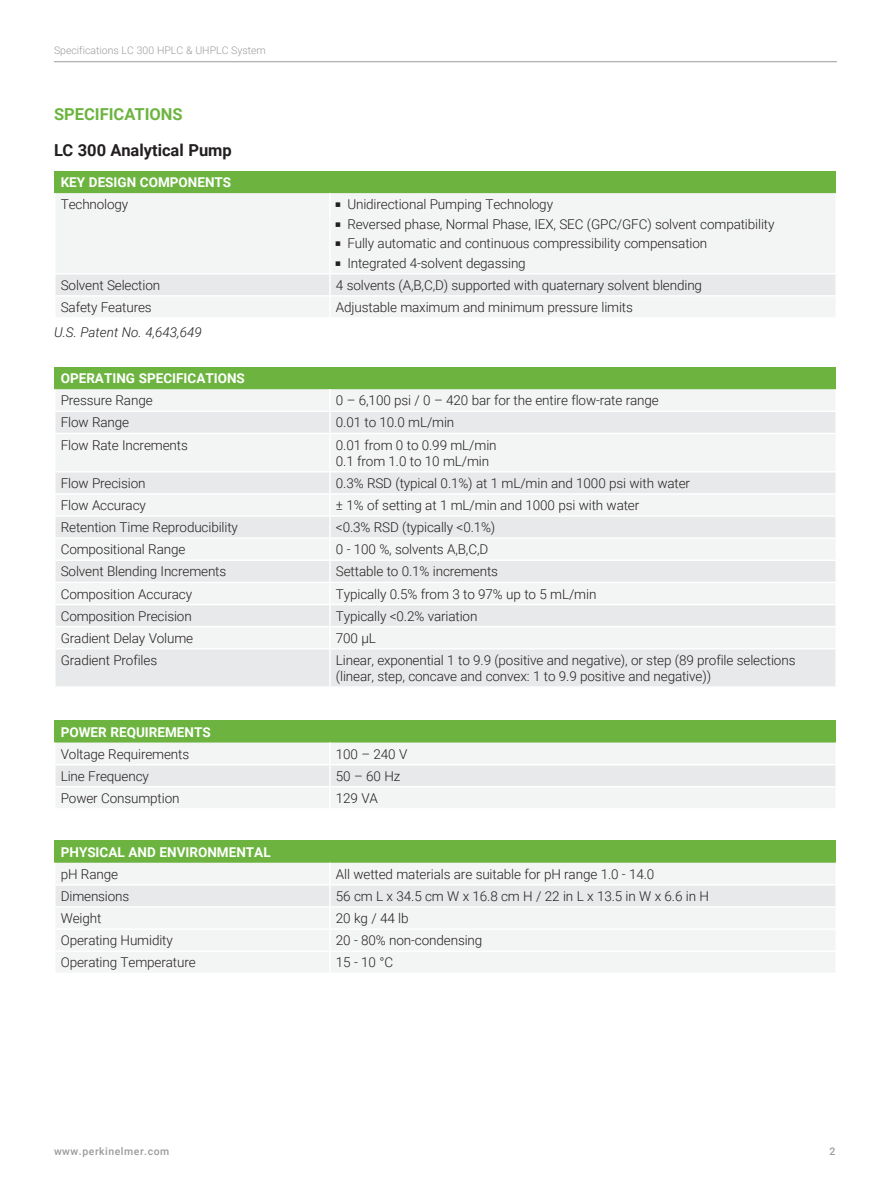
<style>
.page{position:relative;width:891px;height:1188px;background:#fff}
.page>*{position:absolute;margin:0;border:0;box-sizing:border-box;transform-origin:0 0}
.Intro_Subhead{font:700 16.5px "Roboto";color:#231f20}
.Intro_Subhead-2{font:700 16.5px "Roboto";color:#6cb43f}
.t1{font:300 13.5px/16.2px "Roboto";letter-spacing:-.01em;color:#231f20}
.t2{font:700 13.5px "Roboto";color:#fff}
.t3{font:italic 300 13.5px "Roboto";color:#231f20}
.t4{font:300 10.5px "Roboto";color:#999b9e}
.t5{font:500 10.5px "Roboto";letter-spacing:.05em;color:#999b9e}
</style>
<div class="page">
<hr style="left:54px;top:61px;width:783px;height:1px;background:#999b9e">
<div style="left:55px;top:171px;width:781px;height:22px;background:#6cb43f"></div>
<div style="left:56px;top:193px;width:780px;height:80px;background:#f3f4f4"></div>
<hr style="left:329px;top:193px;width:2px;height:80px;background:#fff">
<svg style="left:55px;top:274px;width:781px;height:43px"></svg>
<div style="left:55px;top:367px;width:781px;height:22px;background:#6cb43f"></div>
<div style="left:56px;top:389px;width:780px;height:21px;background:#f3f4f4"></div>
<svg style="left:56px;top:412px;width:780px;height:274px;fill:#e8e9ea"></svg>
<hr style="left:329px;top:389px;width:2px;height:22px;background:#fff">
<hr style="left:329px;top:412px;width:2px;height:21px;background:#fff">
<hr style="left:54px;top:433px;width:276px;height:1px;background:#fff">
<hr style="left:330px;top:433px;width:507px;height:1px;background:#fff">
<hr style="left:329px;top:434px;width:2px;height:37px;background:#fff">
<hr style="left:54px;top:471px;width:276px;height:2px;background:#fff">
<hr style="left:330px;top:471px;width:507px;height:2px;background:#fff">
<hr style="left:329px;top:473px;width:2px;height:20px;background:#fff">
<hr style="left:54px;top:493px;width:276px;height:2px;background:#fff">
<hr style="left:330px;top:493px;width:507px;height:2px;background:#fff">
<hr style="left:329px;top:495px;width:2px;height:20px;background:#fff">
<hr style="left:54px;top:515px;width:276px;height:2px;background:#fff">
<hr style="left:330px;top:515px;width:507px;height:2px;background:#fff">
<hr style="left:329px;top:517px;width:2px;height:20px;background:#fff">
<hr style="left:54px;top:537px;width:276px;height:2px;background:#fff">
<hr style="left:330px;top:537px;width:507px;height:2px;background:#fff">
<hr style="left:329px;top:539px;width:2px;height:21px;background:#fff">
<hr style="left:54px;top:560px;width:276px;height:1px;background:#fff">
<hr style="left:330px;top:560px;width:507px;height:1px;background:#fff">
<hr style="left:329px;top:561px;width:2px;height:21px;background:#fff">
<hr style="left:54px;top:582px;width:276px;height:1px;background:#fff">
<hr style="left:330px;top:582px;width:507px;height:1px;background:#fff">
<hr style="left:329px;top:583px;width:2px;height:21px;background:#fff">
<hr style="left:54px;top:604px;width:276px;height:1px;background:#fff">
<hr style="left:330px;top:604px;width:507px;height:1px;background:#fff">
<hr style="left:329px;top:605px;width:2px;height:21px;background:#fff">
<hr style="left:54px;top:626px;width:276px;height:1px;background:#fff">
<hr style="left:330px;top:626px;width:507px;height:1px;background:#fff">
<hr style="left:329px;top:627px;width:2px;height:21px;background:#fff">
<hr style="left:54px;top:648px;width:276px;height:2px;background:#fff">
<hr style="left:330px;top:648px;width:507px;height:2px;background:#fff">
<hr style="left:329px;top:650px;width:2px;height:36px;background:#fff">
<div style="left:55px;top:720px;width:781px;height:23px;background:#6cb43f"></div>
<svg style="left:55px;top:743px;width:781px;height:65px"></svg>
<div style="left:55px;top:841px;width:781px;height:22px;background:#6cb43f"></div>
<svg style="left:55px;top:863px;width:781px;height:109px"></svg>
<svg style="left:336px;top:203px;width:4px;height:4px"></svg>
<svg style="left:336px;top:222px;width:4px;height:5px"></svg>
<svg style="left:336px;top:242px;width:4px;height:4px"></svg>
<svg style="left:336px;top:261px;width:4px;height:5px"></svg>
<p class="t4" style="left:54px;top:43px;width:213px">Specifications LC 300 HPLC &amp; UHPLC System</p>
<p class="Intro_Subhead-2" style="left:54px;top:103px;width:130px">SPECIFICATIONS</p>
<p class="Intro_Subhead" style="left:54px;top:139px;width:179px">LC 300 Analytical Pump</p>
<p class="t2" style="left:61px;top:173px;width:172px">KEY DESIGN COMPONENTS</p>
<p class="t1" style="left:61px;top:196px;width:69px">Technology</p>
<p class="t1" style="left:347px;top:196px;width:207px">Unidirectional Pumping Technology</p>
<p class="t1" style="left:347px;top:214px;width:429px;line-height:19.5px">Reversed phase, Normal Phase, IEX, SEC (GPC/GFC) solvent compatibility<br>Fully automatic and continuous compressibility compensation</p>
<p class="t1" style="left:347px;top:254px;width:180px">Integrated 4-solvent degassing</p>
<p class="t1" style="left:61px;top:276px;width:101px">Solvent Selection</p>
<p class="t1" style="left:336px;top:276px;width:368px">4 solvents (A,B,C,D) supported with quaternary solvent blending</p>
<p class="t1" style="left:61px;top:299px;width:93px">Safety Features</p>
<p class="t1" style="left:336px;top:299px;width:299px">Adjustable maximum and minimum pressure limits</p>
<p class="t3" style="left:54px;top:322px;width:149px">U.S. Patent No. 4,643,649</p>
<p class="t2" style="left:61px;top:369px;width:186px">OPERATING SPECIFICATIONS</p>
<p class="t1" style="left:61px;top:392px;width:93px">Pressure Range</p>
<p class="t1" style="left:336px;top:392px;width:324px">0 – 6,100 psi / 0 – 420 bar for the entire flow-rate range</p>
<p class="t1" style="left:61px;top:414px;width:70px">Flow Range</p>
<p class="t1" style="left:336px;top:414px;width:120px">0.01 to 10.0 mL/min</p>
<p class="t1" style="left:61px;top:436px;width:129px">Flow Rate Increments</p>
<p class="t1" style="left:336px;top:436px;width:162px">0.01 from 0 to 0.99 mL/min<br>0.1 from 1.0 to 10 mL/min</p>
<p class="t1" style="left:61px;top:475px;width:86px">Flow Precision</p>
<p class="t1" style="left:336px;top:475px;width:356px">0.3% RSD (typical 0.1%) at 1 mL/min and 1000 psi with water</p>
<p class="t1" style="left:61px;top:497px;width:87px">Flow Accuracy</p>
<p class="t1" style="left:336px;top:497px;width:305px">± 1% of setting at 1 mL/min and 1000 psi with water</p>
<p class="t1" style="left:61px;top:519px;width:179px">Retention Time Reproducibility</p>
<p class="t1" style="left:336px;top:519px;width:161px">&lt;0.3% RSD (typically &lt;0.1%)</p>
<p class="t1" style="left:61px;top:541px;width:126px">Compositional Range</p>
<p class="t1" style="left:336px;top:541px;width:154px">0 - 100 %, solvents A,B,C,D</p>
<p class="t1" style="left:61px;top:563px;width:167px">Solvent Blending Increments</p>
<p class="t1" style="left:336px;top:563px;width:164px">Settable to 0.1% increments</p>
<p class="t1" style="left:61px;top:585px;width:133px">Composition Accuracy</p>
<p class="t1" style="left:336px;top:585px;width:262px">Typically 0.5% from 3 to 97% up to 5 mL/min</p>
<p class="t1" style="left:61px;top:607px;width:133px">Composition Precision</p>
<p class="t1" style="left:336px;top:607px;width:143px">Typically &lt;0.2% variation</p>
<p class="t1" style="left:61px;top:629px;width:134px">Gradient Delay Volume</p>
<p class="t1" style="left:336px;top:629px;width:42px">700 µL</p>
<p class="t1" style="left:61px;top:652px;width:98px">Gradient Profiles</p>
<p class="t1" style="left:336px;top:652px;width:461px">Linear, exponential 1 to 9.9 (positive and negative), or step (89 profile selections (linear, step, concave and convex: 1 to 9.9 positive and negative))</p>
<p class="t2" style="left:61px;top:722px;width:151px">POWER REQUIREMENTS</p>
<p class="t1" style="left:61px;top:745px;width:130px">Voltage Requirements</p>
<p class="t1" style="left:336px;top:745px;width:73px">100 – 240 V</p>
<p class="t1" style="left:61px;top:767px;width:90px">Line Frequency</p>
<p class="t1" style="left:336px;top:767px;width:66px">50 – 60 Hz</p>
<p class="t1" style="left:61px;top:790px;width:120px">Power Consumption</p>
<p class="t1" style="left:336px;top:790px;width:44px">129 VA</p>
<p class="t2" style="left:61px;top:842px;width:211px">PHYSICAL AND ENVIRONMENTAL</p>
<p class="t1" style="left:61px;top:865px;width:59px">pH Range</p>
<p class="t1" style="left:336px;top:865px;width:320px">All wetted materials are suitable for pH range 1.0 - 14.0</p>
<p class="t1" style="left:61px;top:888px;width:70px">Dimensions</p>
<p class="t1" style="left:336px;top:888px;width:375px">56 cm L x 34.5 cm W x 16.8 cm H / 22 in L x 13.5 in W x 6.6 in H</p>
<p class="t1" style="left:61px;top:910px;width:42px">Weight</p>
<p class="t1" style="left:336px;top:910px;width:74px">20 kg / 44 lb</p>
<p class="t1" style="left:61px;top:932px;width:114px">Operating Humidity</p>
<p class="t1" style="left:336px;top:932px;width:148px">20 - 80% non-condensing</p>
<p class="t1" style="left:61px;top:954px;width:137px">Operating Temperature</p>
<p class="t1" style="left:336px;top:954px;width:59px">15 - 10 °C</p>
<p class="t5" style="left:54px;top:1144px;width:117px">www.perkinelmer.com</p>
<p class="t5" style="left:829px;top:1144px;width:7px">2</p>
</div>
